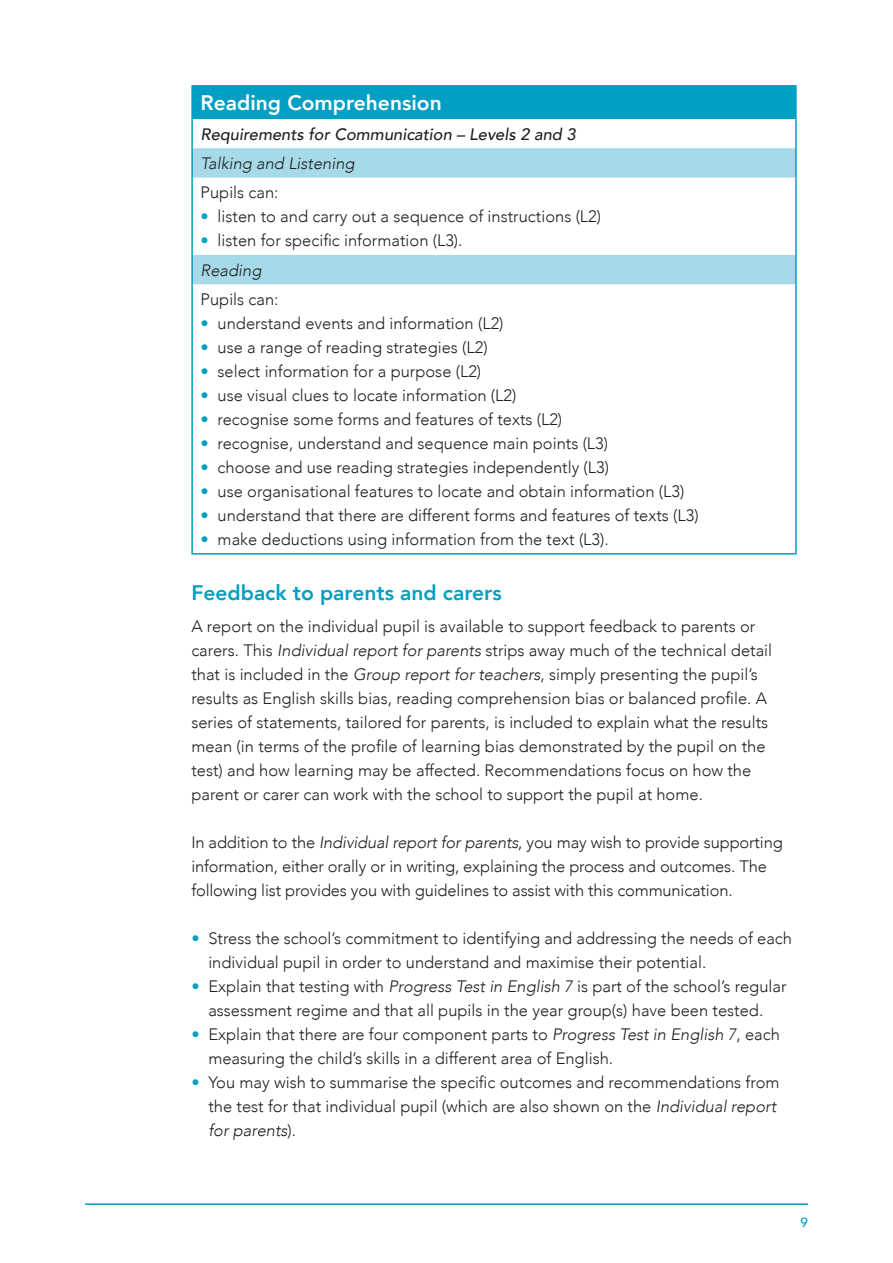
<style>
.page{position:relative;width:893px;height:1263px;background:#fff}
.page>*{position:absolute;margin:0;border:0;box-sizing:border-box;transform-origin:0 0}
.B_Head{font:800 21px "Avenir";color:#009fc3}
.Table_A_Head{font:800 21px "Avenir";color:#fff}
.Bulleted_text{font:300 16.5px/24px "Avenir";color:#231f20}
.Main_Text{font:300 16.5px/24px "Avenir";color:#231f20}
.Main_Text-2{font:italic 500 16.5px "Avenir";color:#231f20}
.Table_B_Head{font:italic 300 16.5px "Avenir";color:#231f20}
.t1{font:500 13.5px "Avenir";color:#009fc3}
.s1{color:#009fc3}
.s2{font-style:italic}
</style>
<div class="page">
<hr style="left:85px;top:1203px;width:723px;height:2px;background:#009fc3">
<div style="left:192px;top:86px;width:604px;height:33px;background:#009fc3"></div>
<svg style="left:193px;top:148px;width:602px;height:136px"></svg>
<hr style="left:191px;top:87px;width:2px;height:32px;background:#009fc3">
<hr style="left:795px;top:87px;width:2px;height:32px;background:#009fc3">
<hr style="left:191px;top:119px;width:2px;height:29px;background:#009fc3">
<hr style="left:795px;top:119px;width:2px;height:29px;background:#009fc3">
<hr style="left:191px;top:148px;width:2px;height:30px;background:#009fc3">
<hr style="left:191px;top:255px;width:2px;height:29px;background:#009fc3">
<hr style="left:795px;top:148px;width:2px;height:30px;background:#009fc3">
<hr style="left:795px;top:255px;width:2px;height:29px;background:#009fc3">
<hr style="left:191px;top:178px;width:2px;height:77px;background:#009fc3">
<hr style="left:795px;top:178px;width:2px;height:77px;background:#009fc3">
<hr style="left:191px;top:284px;width:2px;height:269px;background:#009fc3">
<hr style="left:795px;top:284px;width:2px;height:269px;background:#009fc3">
<hr style="left:191px;top:553px;width:606px;height:1px;background:#009fc3">
<hr style="left:191px;top:85px;width:606px;height:2px;background:#009fc3">
<p class="Table_A_Head" style="left:201px;top:84px;width:243px">Reading Comprehension</p>
<p class="Main_Text-2" style="left:201px;top:124px;width:377px">Requirements for Communication – Levels 2 and 3</p>
<p class="Table_B_Head" style="left:201px;top:154px;width:156px">Talking and Listening</p>
<p class="Main_Text" style="left:201px;top:181px;width:79px">Pupils can:</p>
<p class="Bulleted_text" style="left:201px;top:205px;width:402px"><span class="s1">•</span> listen to and carry out a sequence of instructions (L2)</p>
<p class="Bulleted_text" style="left:201px;top:229px;width:263px"><span class="s1">•</span> listen for specific information (L3).</p>
<p class="Table_B_Head" style="left:201px;top:260px;width:62px">Reading</p>
<p class="Main_Text" style="left:201px;top:288px;width:79px">Pupils can:</p>
<p class="Bulleted_text" style="left:201px;top:312px;width:304px"><span class="s1">•</span> understand events and information (L2)</p>
<p class="Bulleted_text" style="left:201px;top:336px;width:289px"><span class="s1">•</span> use a range of reading strategies (L2)</p>
<p class="Bulleted_text" style="left:201px;top:360px;width:282px"><span class="s1">•</span> select information for a purpose (L2)</p>
<p class="Bulleted_text" style="left:201px;top:384px;width:317px"><span class="s1">•</span> use visual clues to locate information (L2)</p>
<p class="Bulleted_text" style="left:201px;top:408px;width:363px"><span class="s1">•</span> recognise some forms and features of texts (L2)</p>
<p class="Bulleted_text" style="left:201px;top:432px;width:409px"><span class="s1">•</span> recognise, understand and sequence main points (L3)</p>
<p class="Bulleted_text" style="left:201px;top:456px;width:410px"><span class="s1">•</span> choose and use reading strategies independently (L3)</p>
<p class="Bulleted_text" style="left:201px;top:480px;width:485px"><span class="s1">•</span> use organisational features to locate and obtain information (L3)</p>
<p class="Bulleted_text" style="left:201px;top:504px;width:499px"><span class="s1">•</span> understand that there are different forms and features of texts (L3)</p>
<p class="Bulleted_text" style="left:201px;top:528px;width:410px"><span class="s1">•</span> make deductions using information from the text (L3).</p>
<p class="B_Head" style="left:191px;top:573px;width:312px">Feedback to parents and carers</p>
<p class="Main_Text" style="left:191px;top:615px;width:582px">A report on the individual pupil is available to support feedback to parents or carers. This <span class="s2">Individual report for parents</span> strips away much of the technical detail that is included in the <span class="s2">Group report for teachers</span>, simply presenting the pupil’s results as English skills bias, reading comprehension bias or balanced profile. A series of statements, tailored for parents, is included to explain what the results mean (in terms of the profile of learning bias demonstrated by the pupil on the test) and how learning may be affected. Recommendations focus on how the parent or carer can work with the school to support the pupil at home.</p>
<p class="Main_Text" style="left:191px;top:831px;width:593px">In addition to the <span class="s2">Individual report for parents</span>, you may wish to provide supporting information, either orally or in writing, explaining the process and outcomes. The following list provides you with guidelines to assist with this communication.</p>
<p class="Bulleted_text" style="left:208px;top:927px;width:585px;text-indent:-17px"><span class="s1">•</span> Stress the school’s commitment to identifying and addressing the needs of each individual pupil in order to understand and maximise their potential.</p>
<p class="Bulleted_text" style="left:191px;top:975px;width:597px;text-align:center"><span class="s1">•</span> Explain that testing with <span class="s2">Progress Test in English 7</span> is part of the school’s regular assessment regime and that all pupils in the year group(s) have been tested.</p>
<p class="Bulleted_text" style="left:208px;top:1023px;width:573px;text-indent:-17px"><span class="s1">•</span> Explain that there are four component parts to <span class="s2">Progress Test in English 7</span>, each measuring the child’s skills in a different area of English.</p>
<p class="Bulleted_text" style="left:208px;top:1071px;width:573px;text-indent:-17px"><span class="s1">•</span> You may wish to summarise the specific outcomes and recommendations from the test for that individual pupil (which are also shown on the <span class="s2">Individual report for parents</span>).</p>
<p class="t1" style="left:800px;top:1210px;width:9px">9</p>
</div>
